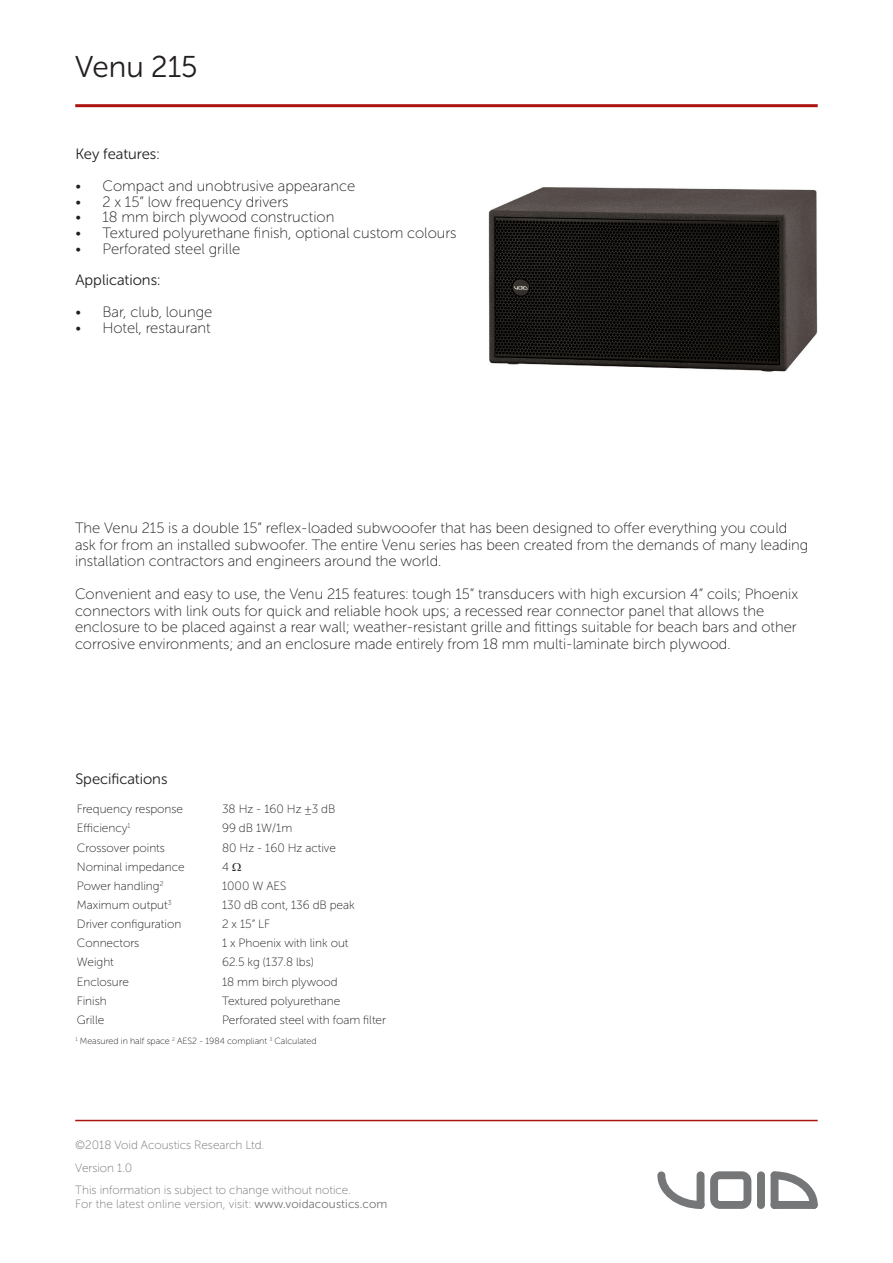
<style>
.page{position:relative;width:893px;height:1263px;background:#fff}
.page>*{position:absolute;margin:0;border:0;box-sizing:border-box;transform-origin:0 0}
.t1{font:30px "Museo Sans Rounded 300";color:#231f20}
.t2{font:15px/16.5px "Museo Sans Rounded 100";color:#231f20}
.t3{font:15px "Museo Sans Rounded 300";color:#231f20}
.t4{font:12px "Museo Sans Rounded 100";color:#231f20}
.t5{font:12px/22.5px "Museo Sans Rounded 100";color:#757678}
.t6{font:9px "Museo Sans Rounded 100";color:#231f20}
.s1{font-family:"Museo Sans 100"}
.s2{font-family:"Museo Sans Rounded 300"}
</style>
<div class="page">
<hr style="left:75px;top:104px;width:743px;height:3px;background:#ac1410">
<svg style="left:657px;top:1171px;width:47px;height:38px"></svg>
<svg style="left:771px;top:1171px;width:47px;height:38px"></svg>
<div style="left:771px;top:1201px;width:47px;height:8px;background:#757678;border-radius:4px"></div>
<div style="left:771px;top:1171px;width:7px;height:38px;background:#757678;border-radius:4px"></div>
<div style="left:757px;top:1171px;width:8px;height:38px;background:#757678;border-radius:4px"></div>
<div style="left:697px;top:1171px;width:7px;height:38px;background:#757678;border-radius:4px"></div>
<svg style="left:710px;top:1171px;width:41px;height:38px"></svg>
<hr style="left:75px;top:1120px;width:743px;height:1px;background:#ac1410">
<img style="left:488px;top:187px;width:330px;height:185px">
<h1 class="t1" style="left:75px;top:50px;width:124px">Venu 215</h1>
<p class="t3" style="left:75px;top:146px;width:86px">Key features:</p>
<p class="t2" style="left:75px;top:178px;width:281px">• Compact and unobtrusive appearance</p>
<p class="t2" style="left:75px;top:193px;width:215px">• 2 x 15” low frequency drivers</p>
<p class="t2" style="left:75px;top:209px;width:260px">• 18 mm birch plywood construction</p>
<p class="t2" style="left:75px;top:225px;width:383px">• Textured polyurethane finish, optional custom colours</p>
<p class="t2" style="left:75px;top:241px;width:166px">• Perforated steel grille</p>
<p class="t3" style="left:75px;top:272px;width:86px">Applications:</p>
<p class="t2" style="left:75px;top:304px;width:138px">• Bar, club, lounge</p>
<p class="t2" style="left:75px;top:319px;width:137px">• Hotel, restaurant</p>
<p class="t2" style="left:75px;top:520px;width:735px">The Venu 215 is a double 15” reflex-loaded subwooofer that has been designed to offer everything you could ask for from an installed subwoofer. The entire Venu series has been created from the demands of many leading installation contractors and engineers around the world.</p>
<p class="t2" style="left:75px;top:586px;width:725px">Convenient and easy to use, the Venu 215 features: tough 15” transducers with high excursion 4” coils; Phoenix connectors with link outs for quick and reliable hook ups; a recessed rear connector panel that allows the enclosure to be placed against a rear wall; weather-resistant grille and fittings suitable for beach bars and other corrosive environments; and an enclosure made entirely from 18 mm multi-laminate birch plywood.</p>
<p class="t3" style="left:75px;top:771px;width:94px">Specifications</p>
<p class="t4" style="left:77px;top:803px;width:108px">Frequency response</p>
<p class="t4" style="left:222px;top:803px;width:115px">38 Hz - 160 Hz ±3 dB</p>
<p class="t4" style="left:77px;top:822px;width:55px">Efficiency<sup>1</sup></p>
<p class="t4" style="left:222px;top:822px;width:72px">99 dB 1W/1m</p>
<p class="t4" style="left:77px;top:841px;width:90px">Crossover points</p>
<p class="t4" style="left:222px;top:841px;width:115px">80 Hz - 160 Hz active</p>
<p class="t4" style="left:77px;top:860px;width:109px">Nominal impedance</p>
<p class="t4" style="left:222px;top:860px;width:8px">4</p>
<p class="t4" style="left:77px;top:879px;width:88px">Power handling<sup>2</sup></p>
<p class="t4" style="left:222px;top:879px;width:66px">1000 W AES</p>
<p class="t4" style="left:77px;top:898px;width:96px">Maximum output<sup>3</sup></p>
<p class="t4" style="left:222px;top:898px;width:134px">130 dB cont, 136 dB peak</p>
<p class="t4" style="left:77px;top:918px;width:106px">Driver configuration</p>
<p class="t4" style="left:222px;top:918px;width:49px">2 x 15” LF</p>
<p class="t4" style="left:77px;top:937px;width:64px">Connectors</p>
<p class="t4" style="left:222px;top:937px;width:128px">1 x Phoenix with link out</p>
<p class="t4" style="left:77px;top:956px;width:38px">Weight</p>
<p class="t4" style="left:222px;top:956px;width:93px">62.5 kg (137.8 lbs)</p>
<p class="t4" style="left:77px;top:975px;width:54px">Enclosure</p>
<p class="t4" style="left:222px;top:975px;width:117px">18 mm birch plywood</p>
<p class="t4" style="left:77px;top:994px;width:31px">Finish</p>
<p class="t4" style="left:222px;top:994px;width:120px">Textured polyurethane</p>
<p class="t4" style="left:77px;top:1013px;width:29px">Grille</p>
<p class="t4" style="left:222px;top:1013px;width:165px">Perforated steel with foam filter</p>
<p class="t6" style="left:75px;top:1036px;width:243px"><sup>1</sup> Measured in half space <sup>2</sup> AES2 - 1984 compliant <sup>3</sup> Calculated</p>
<p class="t5" style="left:75px;top:1134px;width:277px"><span class="s1">©</span>2018 Void Acoustics Research Ltd.<br>Version 1.0<br>This information is subject to change without notice.</p>
<p class="t5" style="left:75px;top:1192px;width:314px">For the latest online version, visit: <span class="s2">www.voidacoustics.com</span></p>
</div>
